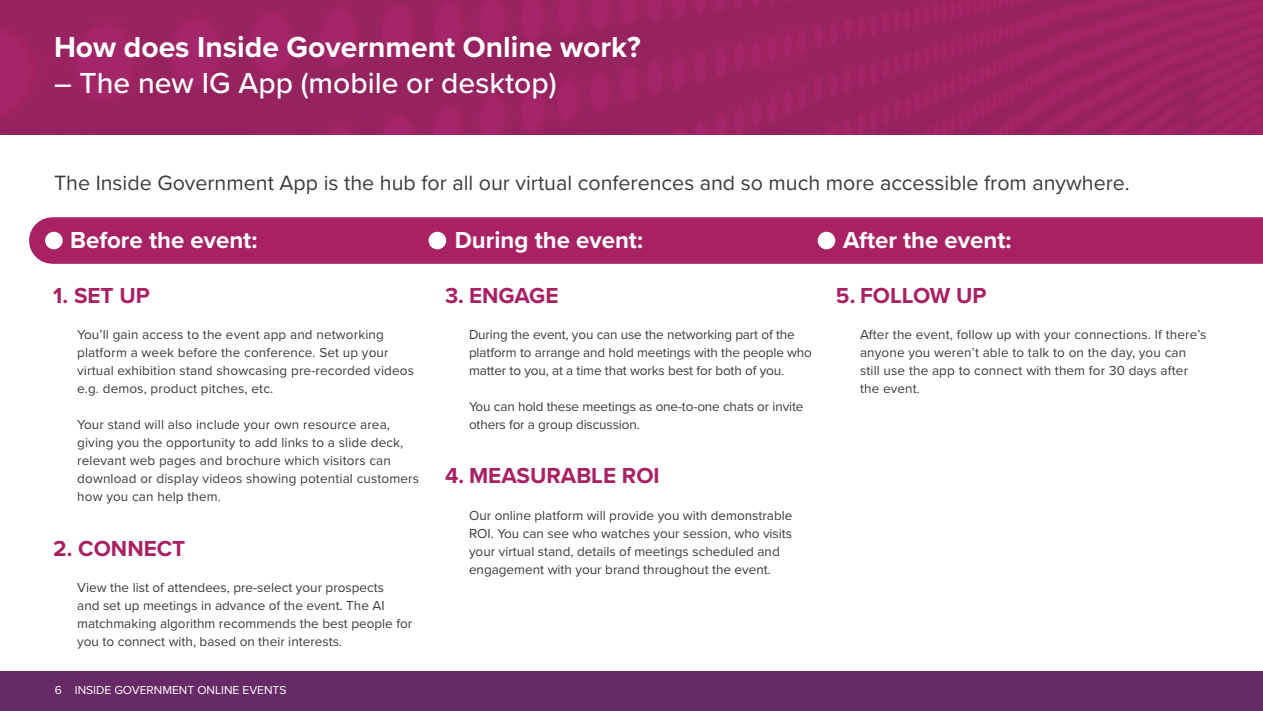
<style>
.page{position:relative;width:1263px;height:711px;background:#fff}
.page>*{position:absolute;margin:0;border:0;box-sizing:border-box;transform-origin:0 0}
.t1{font:700 30px "Proxima Nova";color:#fff}
.t2{font:500 30px "Proxima Nova";color:#fff}
.t3{font:700 24px "Proxima Nova";color:#fff}
.t4{font:700 22.5px "Proxima Nova";color:#a82164}
.t5{font:21.45px "Proxima Nova";color:#3c3c3b}
.t6{font:13.5px/18px "Proxima Nova";color:#3c3c3b}
.t7{font:12px "Proxima Nova";color:#fff}
</style>
<div class="page">
<div style="left:52px;top:217px;width:1211px;height:46px;background:#a82164"></div>
<div style="left:45px;top:231px;width:18px;height:18px;background:#fff;border-radius:50%"></div>
<div style="left:429px;top:231px;width:17px;height:18px;background:#fff;border-radius:50%"></div>
<div style="left:818px;top:231px;width:17px;height:18px;background:#fff;border-radius:50%"></div>
<img style="left:0;top:0;width:1263px;height:134px">
<div style="left:0;top:671px;width:1263px;height:39px;background:#682967"></div>
<h1 class="t1" style="left:54px;top:24px;width:588px">How does Inside Government Online work?</h1>
<h1 class="t2" style="left:54px;top:60px;width:504px">– The new IG App (mobile or desktop)</h1>
<h3 class="t5" style="left:54px;top:167px;width:1077px">The Inside Government App is the hub for all our virtual conferences and so much more accessible from anywhere.</h3>
<h2 class="t3" style="left:70px;top:222px;width:189px">Before the event:</h2>
<h2 class="t3" style="left:455px;top:222px;width:190px">During the event:</h2>
<h2 class="t3" style="left:843px;top:222px;width:170px">After the event:</h2>
<h3 class="t4" style="left:53px;top:279px;width:98px">1. SET UP</h3>
<p class="t6" style="left:77px;top:325px;width:338px">You’ll gain access to the event app and networking platform a week before the conference. Set up your virtual exhibition stand showcasing pre-recorded videos e.g. demos, product pitches, etc.</p>
<p class="t6" style="left:77px;top:415px;width:343px">Your stand will also include your own resource area, giving you the opportunity to add links to a slide deck, relevant web pages and brochure which visitors can download or display videos showing potential customers how you can help them.</p>
<h3 class="t4" style="left:53px;top:531px;width:134px">2. CONNECT</h3>
<p class="t6" style="left:77px;top:577px;width:337px">View the list of attendees, pre-select your prospects<br>and set up meetings in advance of the event. The AI matchmaking algorithm recommends the best people for you to connect with, based on their interests.</p>
<p class="t7" style="left:55px;top:680px;width:233px">6 INSIDE GOVERNMENT ONLINE EVENTS</p>
<h3 class="t4" style="left:445px;top:279px;width:115px">3. ENGAGE</h3>
<p class="t6" style="left:469px;top:325px;width:344px">During the event, you can use the networking part of the platform to arrange and hold meetings with the people who matter to you, at a time that works best for both of you.</p>
<p class="t6" style="left:469px;top:397px;width:336px">You can hold these meetings as one-to-one chats or invite others for a group discussion.</p>
<h3 class="t4" style="left:445px;top:459px;width:216px">4. MEASURABLE ROI</h3>
<p class="t6" style="left:469px;top:505px;width:325px">Our online platform will provide you with demonstrable ROI. You can see who watches your session, who visits your virtual stand, details of meetings scheduled and engagement with your brand throughout the event.</p>
<h3 class="t4" style="left:836px;top:279px;width:152px">5. FOLLOW UP</h3>
<p class="t6" style="left:860px;top:325px;width:348px">After the event, follow up with your connections. If there’s anyone you weren’t able to talk to on the day, you can still use the app to connect with them for 30 days after the event.</p>
</div>
